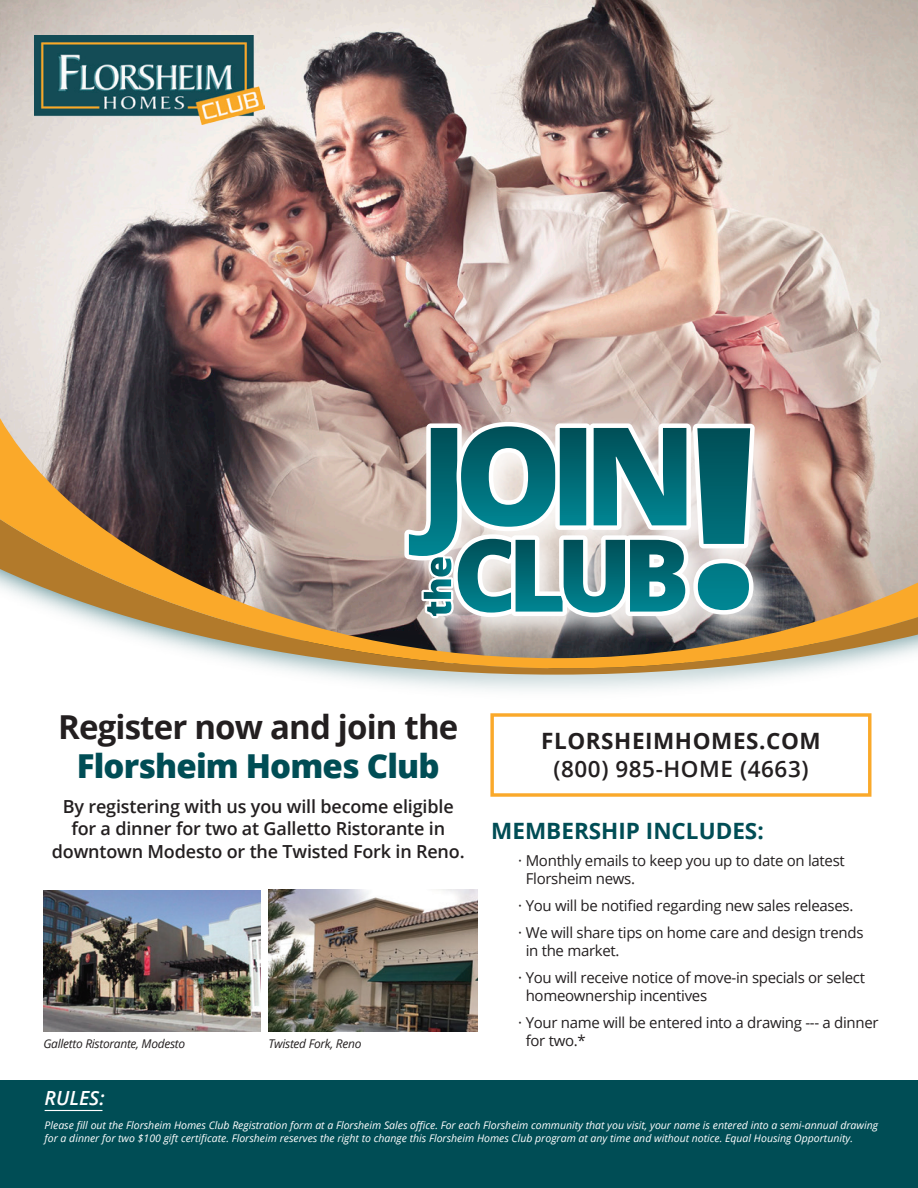
<style>
.page{position:relative;width:918px;height:1188px;background:#fff}
.page>*{position:absolute;margin:0;border:0;box-sizing:border-box;transform-origin:0 0}
.t1{font:700 33px "Open Sans";letter-spacing:-.025em;color:#231f20}
.t2{font:800 33px "Open Sans";letter-spacing:-.025em;color:#004d55}
.t3{font:700 22.5px "Open Sans";color:#004d55}
.t4{font:600 22.5px "Open Sans";letter-spacing:.025em;color:#231f20}
.t5{font:700 22.5px "Open Sans";letter-spacing:.025em;color:#231f20}
.t6{font:italic 600 19.5px "Open Sans";color:#fff}
.t7{font:600 18px/22.5px "Open Sans";letter-spacing:-.01em;color:#231f20;text-align:center}
.t8{font:15px/27px "Open Sans";letter-spacing:-.02em;color:#231f20}
.t9{font:italic 12px "Open Sans";letter-spacing:-.025em;color:#231f20}
.t10{font:italic 10.5px/13.5px "Open Sans";color:#fff}
</style>
<div class="page">
<img style="left:0;top:0;width:918px;height:317px">
<div style="left:0;top:1080px;width:918px;height:108px;background:#004d55"></div>
<svg style="left:251px;top:668px;width:608px;height:7px"></svg>
<img style="left:0;top:317px;width:918px;height:351px">
<img style="left:392px;top:410px;width:396px;height:241px">
<svg style="left:404px;top:422px;width:351px;height:196px"></svg>
<div style="left:490px;top:713px;width:381px;height:84px;border:3px solid #faa92a"></div>
<hr style="left:45px;top:1110px;width:57px;height:1px;background:#fff">
<img style="left:44px;top:890px;width:216px;height:142px">
<img style="left:269px;top:890px;width:209px;height:142px">
<img style="left:34px;top:35px;width:231px;height:90px">
<h1 class="t1" style="left:58px;top:704px;width:402px">Register now and join the</h1>
<h1 class="t2" style="left:77px;top:741px;width:364px">Florsheim Homes Club</h1>
<h3 class="t7" style="left:52px;top:795px;width:414px">By registering with us you will become eligible for a dinner for two at Galletto Ristorante in downtown Modesto or the Twisted Fork in Reno.</h3>
<p class="t9" style="left:43px;top:1036px;width:143px">Galletto Ristorante, Modesto</p>
<p class="t9" style="left:268px;top:1036px;width:94px">Twisted Fork, Reno</p>
<h3 class="t6" style="left:45px;top:1084px;width:62px">RULES:</h3>
<h2 class="t5" style="left:541px;top:724px;width:281px">FLORSHEIMHOMES.COM</h2>
<h2 class="t4" style="left:553px;top:753px;width:257px">(800) 985-HOME (4663)</h2>
<h2 class="t3" style="left:491px;top:815px;width:274px">MEMBERSHIP INCLUDES:</h2>
<h3 class="t8" style="left:526px;top:851px;width:321px;line-height:18px;text-indent:-8px">· Monthly emails to keep you up to date on latest<br>Florsheim news.</h3>
<h3 class="t8" style="left:518px;top:892px;width:347px">· You will be notified regarding new sales releases.<br>· We will share tips on home care and design trends</h3>
<h3 class="t8" style="left:518px;top:937px;width:348px;text-indent:8px">in the market.<br>· You will receive notice of move-in specials or select</h3>
<h3 class="t8" style="left:518px;top:982px;width:362px;text-indent:8px">homeownership incentives<br>· Your name will be entered into a drawing --- a dinner</h3>
<h3 class="t8" style="left:526px;top:1027px;width:62px">for two.*</h3>
<p class="t10" style="left:45px;top:1118px;width:835px">Please fill out the Florsheim Homes Club Registration form at a Florsheim Sales office. For each Florsheim community that you visit, your name is entered into a semi-annual drawing for a dinner for two $100 gift certificate. Florsheim reserves the right to change this Florsheim Homes Club program at any time and without notice. Equal Housing Opportunity.</p>
</div>
